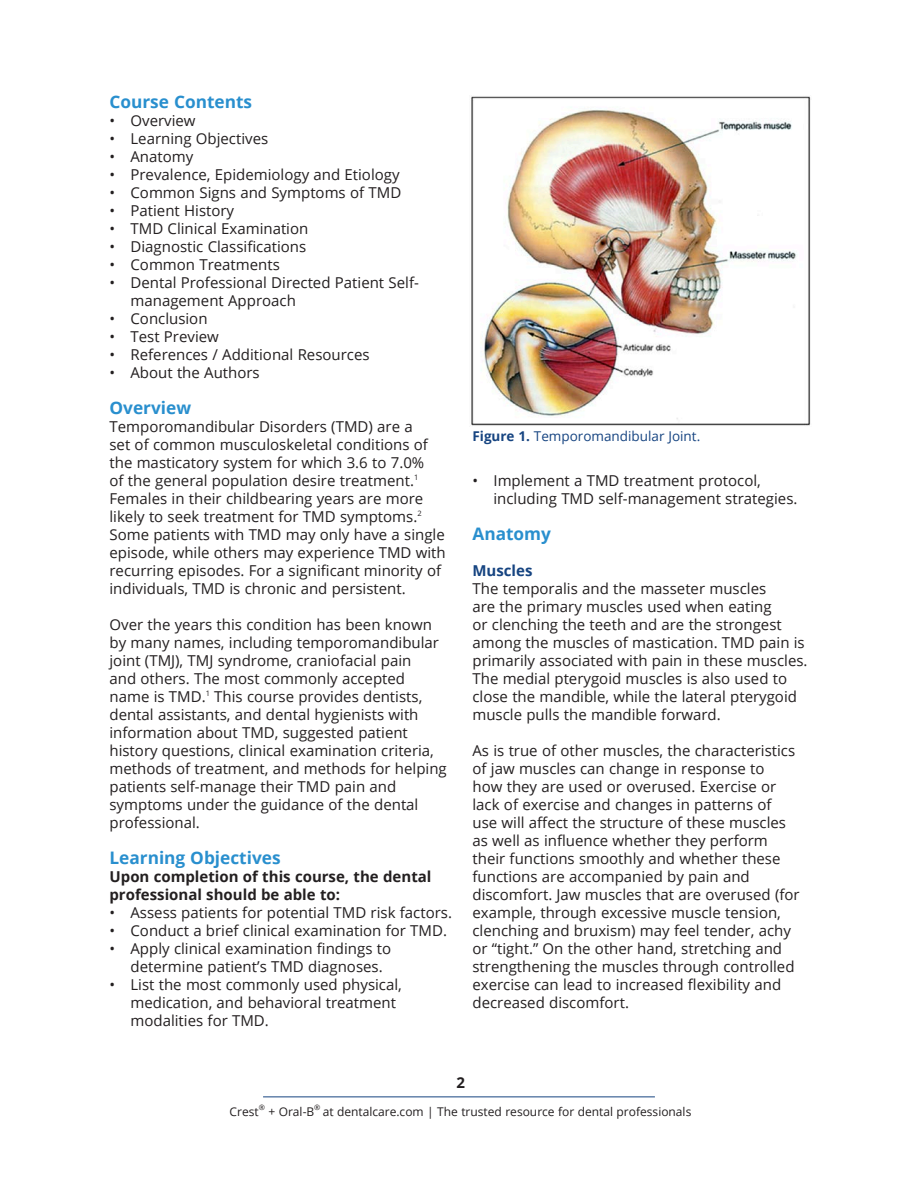
<style>
.page{position:relative;width:918px;height:1188px;background:#fff}
.page>*{position:absolute;margin:0;border:0;box-sizing:border-box;transform-origin:0 0}
.Section_Head{font:700 17.25px "Open Sans";color:#298fce}
.bullets{font:700 17.25px "Open Sans";color:#298fce}
.Main_Body{font:700 17.25px "Open Sans";color:#298fce}
.Main_Body-2{font:15px/18px "Open Sans";color:#231f20}
.bullets-2{font:15px/18px "Open Sans";color:#231f20}
.Main_Body-3{font:700 15px/18px "Open Sans";color:#231f20}
.Main_Body-4{font:700 15px "Open Sans";color:#164481}
.Figure{font:13.5px "Open Sans";color:#164481}
.t1{font:12px "Open Sans";color:#231f20}
.t2{font:7.5px "Open Sans";color:#231f20}
.s1{font-weight:700}
</style>
<div class="page">
<hr style="left:263px;top:1096px;width:392px;height:1px;background:#164481">
<img style="left:471px;top:96px;width:340px;height:330px">
<p class="bullets" style="left:110px;top:90px;width:144px">Course Contents</p>
<p class="bullets-2" style="left:110px;top:111px;width:88px">• Overview</p>
<p class="bullets-2" style="left:110px;top:129px;width:160px">• Learning Objectives</p>
<p class="bullets-2" style="left:110px;top:147px;width:85px">• Anatomy</p>
<p class="bullets-2" style="left:110px;top:165px;width:292px">• Prevalence, Epidemiology and Etiology</p>
<p class="bullets-2" style="left:110px;top:183px;width:293px">• Common Signs and Symptoms of TMD</p>
<p class="bullets-2" style="left:110px;top:201px;width:126px">• Patient History</p>
<p class="bullets-2" style="left:110px;top:219px;width:200px">• TMD Clinical Examination</p>
<p class="bullets-2" style="left:110px;top:237px;width:198px">• Diagnostic Classifications</p>
<p class="bullets-2" style="left:110px;top:255px;width:172px">• Common Treatments</p>
<p class="bullets-2" style="left:130px;top:273px;width:290px;text-indent:-21px">• Dental Professional Directed Patient Self&shy;management Approach</p>
<p class="bullets-2" style="left:110px;top:309px;width:100px">• Conclusion</p>
<p class="bullets-2" style="left:110px;top:327px;width:111px">• Test Preview</p>
<p class="bullets-2" style="left:110px;top:345px;width:262px">• References / Additional Resources</p>
<p class="bullets-2" style="left:110px;top:363px;width:152px">• About the Authors</p>
<p class="Section_Head" style="left:110px;top:396px;width:83px">Overview</p>
<p class="Main_Body-2" style="left:110px;top:417px;width:338px">Temporomandibular Disorders (TMD) are a<br>set of common musculoskeletal conditions of the masticatory system for which 3.6 to 7.0%<br>of the general population desire treatment.<sup>1<br></sup>Females in their childbearing years are more likely to seek treatment for TMD symptoms.<sup>2<br></sup>Some patients with TMD may only have a single episode, while others may experience TMD with recurring episodes. For a significant minority of individuals, TMD is chronic and persistent.</p>
<p class="Main_Body-2" style="left:110px;top:615px;width:339px">Over the years this condition has been known by many names, including temporomandibular joint (TMJ), TMJ syndrome, craniofacial pain<br>and others. The most commonly accepted name is TMD.<sup>1</sup> This course provides dentists, dental assistants, and dental hygienists with information about TMD, suggested patient history questions, clinical examination criteria, methods of treatment, and methods for helping patients self-manage their TMD pain and symptoms under the guidance of the dental professional.</p>
<p class="Section_Head" style="left:110px;top:846px;width:173px">Learning Objectives</p>
<p class="Main_Body-3" style="left:110px;top:867px;width:324px">Upon completion of this course, the dental professional should be able to:</p>
<p class="bullets-2" style="left:110px;top:903px;width:344px">• Assess patients for potential TMD risk factors.</p>
<p class="bullets-2" style="left:110px;top:921px;width:339px">• Conduct a brief clinical examination for TMD.</p>
<p class="bullets-2" style="left:130px;top:939px;width:262px;text-indent:-21px">• Apply clinical examination findings to determine patient’s TMD diagnoses.</p>
<p class="bullets-2" style="left:130px;top:975px;width:273px;text-indent:-21px">• List the most commonly used physical, medication, and behavioral treatment modalities for TMD.</p>
<p class="Figure" style="left:472px;top:427px;width:229px"><span class="s1">Figure 1.</span> Temporomandibular Joint.</p>
<p class="bullets-2" style="left:494px;top:471px;width:306px;text-indent:-21px">• Implement a TMD treatment protocol, including TMD self-management strategies.</p>
<p class="Main_Body" style="left:472px;top:522px;width:80px">Anatomy</p>
<p class="Main_Body-4" style="left:472px;top:560px;width:62px">Muscles</p>
<p class="Main_Body-2" style="left:472px;top:579px;width:337px">The temporalis and the masseter muscles<br>are the primary muscles used when eating<br>or clenching the teeth and are the strongest among the muscles of mastication. TMD pain is primarily associated with pain in these muscles.<br>The medial pterygoid muscles is also used to close the mandible, while the lateral pterygoid muscle pulls the mandible forward.</p>
<p class="Main_Body-2" style="left:472px;top:741px;width:329px">As is true of other muscles, the characteristics of jaw muscles can change in response to<br>how they are used or overused. Exercise or lack of exercise and changes in patterns of use will affect the structure of these muscles as well as influence whether they perform their functions smoothly and whether these functions are accompanied by pain and discomfort. Jaw muscles that are overused (for example, through excessive muscle tension, clenching and bruxism) may feel tender, achy or “tight.” On the other hand, stretching and strengthening the muscles through controlled exercise can lead to increased flexibility and decreased discomfort.</p>
<p class="Main_Body-3" style="left:456px;top:1073px;width:10px">2</p>
<p class="t1" style="left:230px;top:1103px;width:31px">Crest</p>
<p class="t2" style="left:259px;top:1102px;width:8px">®</p>
<p class="t1" style="left:268px;top:1103px;width:47px">+ Oral-B</p>
<p class="t2" style="left:314px;top:1102px;width:8px">®</p>
<p class="t1" style="left:323px;top:1103px;width:370px">at dentalcare.com | The trusted resource for dental professionals</p>
</div>
